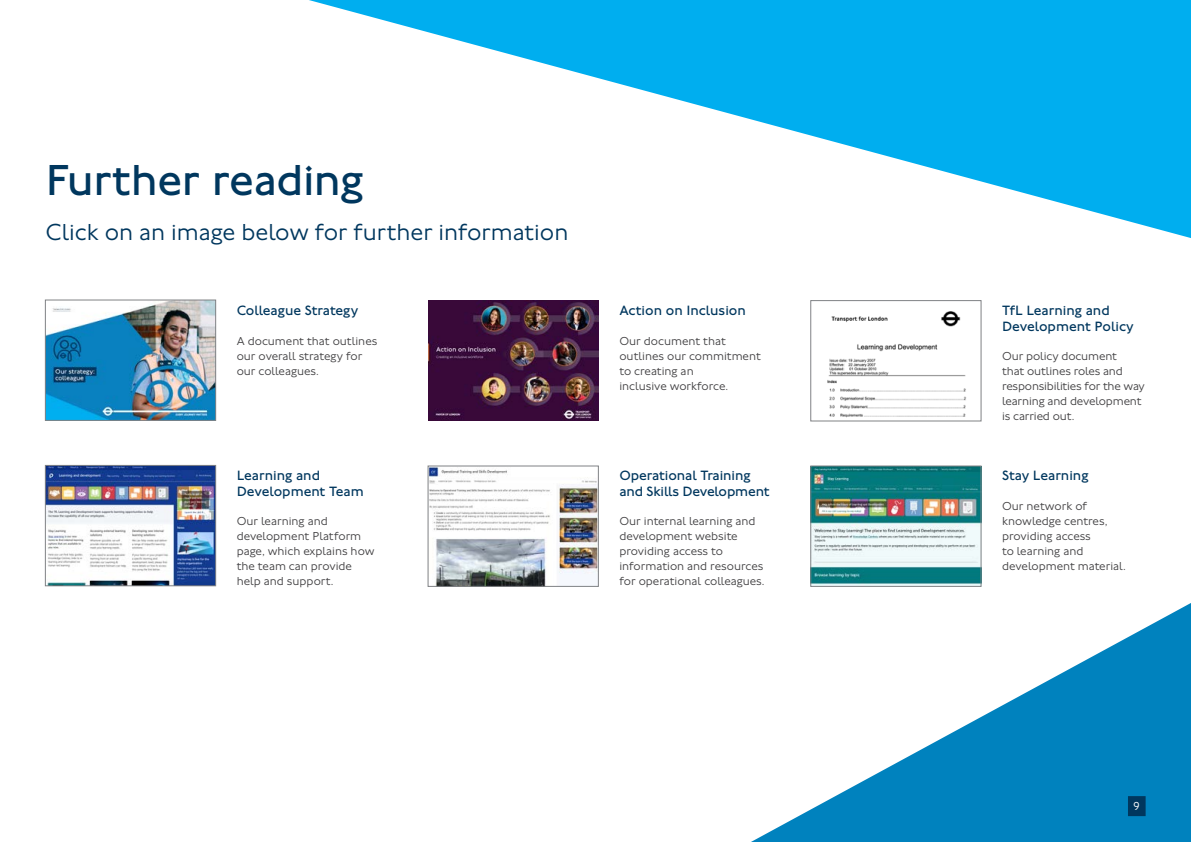
<style>
.page{position:relative;width:1191px;height:842px;background:#fff}
.page>*{position:absolute;margin:0;border:0;box-sizing:border-box;transform-origin:0 0}
.Major_Heading_45_45_Blue__H2{font:45px "Johnston 100";letter-spacing:-.01em;color:#00375e}
.Minor_Heading_24_24_Blue__P{font:300 24px "Johnston 100";color:#00375e}
.Further_resources_heading__H3{font:14px/16px "Johnston 100";color:#00375e}
.Body_12_15__P{font:300 12px/15px "Johnston 100";color:#414042}
.t1{font:300 12px "Johnston 100";color:#fff}
</style>
<div class="page">
<img style="left:47px;top:302px;width:167px;height:117px">
<div style="left:45px;top:300px;width:171px;height:121px;border:1px solid #808285"></div>
<img style="left:428px;top:301px;width:170px;height:120px">
<img style="left:827px;top:311px;width:140px;height:107px">
<div style="left:810px;top:300px;width:171px;height:121px;border:1px solid #808285"></div>
<img style="left:47px;top:467px;width:167px;height:117px">
<div style="left:45px;top:465px;width:171px;height:121px;border:1px solid #808285"></div>
<img style="left:430px;top:468px;width:166px;height:116px">
<div style="left:428px;top:466px;width:170px;height:120px;border:1px solid #808285"></div>
<img style="left:812px;top:468px;width:167px;height:116px">
<svg style="left:309px;top:0;width:882px;height:238px"></svg>
<svg style="left:751px;top:603px;width:440px;height:239px"></svg>
<div style="left:1128px;top:796px;width:17px;height:20px;background:#00375e"></div>
<h2 class="Major_Heading_45_45_Blue__H2" style="left:45px;top:156px;width:320px">Further reading</h2>
<p class="Minor_Heading_24_24_Blue__P" style="left:45px;top:219px;width:524px">Click on an image below for further information</p>
<h3 class="Further_resources_heading__H3" style="left:237px;top:303px;width:123px">Colleague Strategy</h3>
<p class="Body_12_15__P" style="left:237px;top:334px;width:142px">A document that outlines our overall strategy for our colleagues.</p>
<h3 class="Further_resources_heading__H3" style="left:237px;top:468px;width:129px">Learning and<br>Development Team</h3>
<p class="Body_12_15__P" style="left:237px;top:514px;width:139px">Our learning and development Platform page, which explains how the team can provide help and support.</p>
<h3 class="Further_resources_heading__H3" style="left:619px;top:303px;width:128px">Action on Inclusion</h3>
<p class="Body_12_15__P" style="left:619px;top:334px;width:143px">Our document that outlines our commitment to creating an<br>inclusive workforce.</p>
<h3 class="Further_resources_heading__H3" style="left:619px;top:468px;width:152px">Operational Training and Skills Development</h3>
<p class="Body_12_15__P" style="left:619px;top:514px;width:147px">Our internal learning and development website providing access to information and resources for operational colleagues.</p>
<h3 class="Further_resources_heading__H3" style="left:1002px;top:303px;width:133px">TfL Learning and<br>Development Policy</h3>
<p class="Body_12_15__P" style="left:1002px;top:349px;width:144px">Our policy document<br>that outlines roles and responsibilities for the way learning and development is carried out.</p>
<h3 class="Further_resources_heading__H3" style="left:1002px;top:468px;width:88px">Stay Learning</h3>
<p class="Body_12_15__P" style="left:1002px;top:499px;width:125px">Our network of knowledge centres, providing access<br>to learning and development material.</p>
<p class="t1" style="left:1133px;top:800px;width:8px">9</p>
</div>
